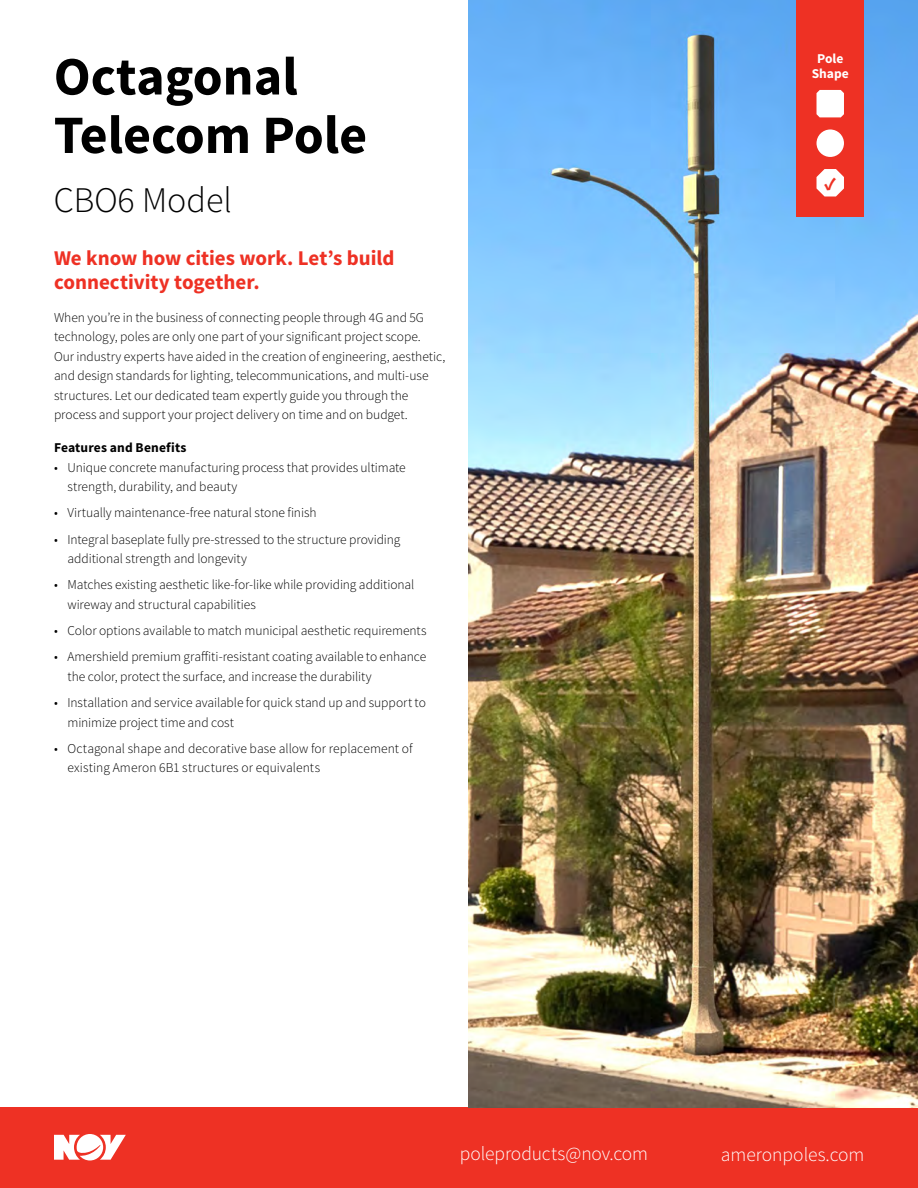
<style>
.page{position:relative;width:918px;height:1188px;background:#fff}
.page>*{position:absolute;margin:0;border:0;box-sizing:border-box;transform-origin:0 0}
.t1{font:700 54px/58.5px "Source Sans Pro";color:#000}
.t2{font:300 36px "Source Sans Pro";color:#000}
.t3{font:700 21px/24px "Source Sans Pro";color:#ee3124}
.t4{font:300 19.5px "Source Sans Pro";color:#fff}
.t5{font:900 18px "Source Sans Pro";color:#ee3124}
.t6{font:300 13.5px/19.5px "Source Sans Pro";letter-spacing:-.005em;color:#000}
.t7{font:700 13.5px "Source Sans Pro";letter-spacing:.01em;color:#000}
.t8{font:700 13.5px/15px "Source Sans Pro";color:#fff;text-align:center}
</style>
<div class="page">
<div style="left:0;top:1107px;width:918px;height:81px;background:#ee3124"></div>
<svg style="left:54px;top:1134px;width:72px;height:27px"></svg>
<img style="left:468px;top:0;width:450px;height:1108px">
<div style="left:796px;top:0;width:68px;height:217px;background:#ee3124"></div>
<div style="left:817px;top:129px;width:27px;height:28px;background:#fff;border-radius:50%"></div>
<svg style="left:817px;top:169px;width:27px;height:27px"></svg>
<svg style="left:817px;top:90px;width:27px;height:27px"></svg>
<h1 class="t1" style="left:54px;top:49px;width:315px">Octagonal<br>Telecom Pole</h1>
<h2 class="t2" style="left:54px;top:178px;width:180px">CBO6 Model</h2>
<h3 class="t3" style="left:54px;top:246px;width:342px">We know how cities work. Let’s build connectivity together.</h3>
<p class="t6" style="left:54px;top:308px;width:393px">When you’re in the business of connecting people through 4G and 5G technology, poles are only one part of your significant project scope.<br>Our industry experts have aided in the creation of engineering, aesthetic, and design standards for lighting, telecommunications, and multi-use structures. Let our dedicated team expertly guide you through the process and support your project delivery on time and on budget.</p>
<p class="t7" style="left:54px;top:439px;width:134px">Features and Benefits</p>
<p class="t6" style="left:68px;top:457px;width:340px;text-indent:-14px">• Unique concrete manufacturing process that provides ultimate strength, durability, and beauty</p>
<p class="t6" style="left:54px;top:503px;width:264px">• Virtually maintenance-free natural stone finish</p>
<p class="t6" style="left:68px;top:529px;width:334px;text-indent:-14px">• Integral baseplate fully pre-stressed to the structure providing additional strength and longevity</p>
<p class="t6" style="left:68px;top:575px;width:348px;text-indent:-14px">• Matches existing aesthetic like-for-like while providing additional wireway and structural capabilities</p>
<p class="t6" style="left:54px;top:621px;width:374px">• Color options available to match municipal aesthetic requirements</p>
<p class="t6" style="left:68px;top:647px;width:360px;text-indent:-14px">• Amershield premium graffiti-resistant coating available to enhance the color, protect the surface, and increase the durability</p>
<p class="t6" style="left:68px;top:693px;width:360px;text-indent:-14px">• Installation and service available for quick stand up and support to minimize project time and cost</p>
<p class="t6" style="left:68px;top:739px;width:347px;text-indent:-14px">• Octagonal shape and decorative base allow for replacement of existing Ameron 6B1 structures or equivalents</p>
<p class="t8" style="left:812px;top:52px;width:39px">Pole<br>Shape</p>
<h3 class="t5" style="left:824px;top:172px;width:13px">✓</h3>
<h3 class="t4" style="left:460px;top:1142px;width:190px">poleproducts@nov.com</h3>
<h3 class="t4" style="left:721px;top:1142px;width:145px">ameronpoles.com</h3>
</div>
